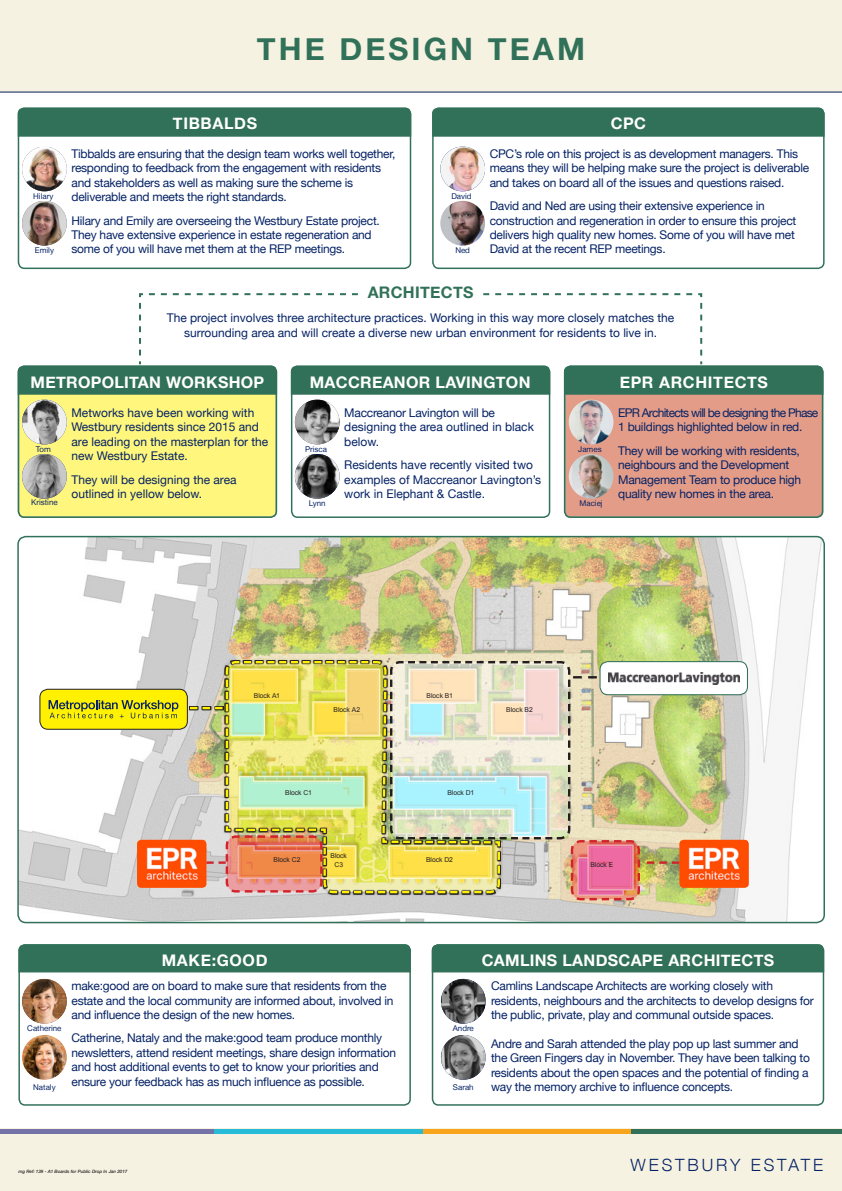
<style>
.page{position:relative;width:842px;height:1191px;background:#fff}
.page>*{position:absolute;margin:0;border:0;box-sizing:border-box;transform-origin:0 0}
.t1{font:700 30.8px "Helvetica Neue";letter-spacing:.1em;color:#327159}
.t2{font:300 16.9px "Helvetica Neue";letter-spacing:.17em;color:#052265}
.t3{font:700 16px "Helvetica Neue";letter-spacing:.02em;color:#fff}
.t4{font:700 16px "Helvetica Neue";letter-spacing:.04em;color:#fff}
.t5{font:700 16px "Helvetica Neue";letter-spacing:.02em;color:#327159}
.t6{font:12px/14.4px "Helvetica Neue";letter-spacing:-.02em;color:#052265}
.t7{font:12px/14.4px "Helvetica Neue";color:#052265}
.t8{font:12px/14.4px "Helvetica Neue";letter-spacing:-.06em;color:#052265}
.t9{font:7.9px "Helvetica Neue LT";color:#052265}
.t10{font:6.8px/8.1px "Arial";letter-spacing:-.005em;color:#231f20;text-align:center}
.t11{font:italic 500 4.5px "Helvetica Neue";color:#231f20}
</style>
<div class="page">
<div style="left:0;top:0;width:842px;height:93px;background:#f6f2e2"></div>
<div style="left:18px;top:108px;width:393px;height:161px;border:1px solid #327159;border-radius:6px"></div>
<div style="left:432px;top:108px;width:392px;height:161px;border:1px solid #327159;border-radius:6px"></div>
<div style="left:18px;top:108px;width:393px;height:29px;background:#327159"></div>
<div style="left:432px;top:108px;width:392px;height:29px;background:#327159"></div>
<div style="left:18px;top:944px;width:393px;height:161px;border:1px solid #327159;border-radius:6px"></div>
<div style="left:432px;top:944px;width:392px;height:161px;border:1px solid #327159;border-radius:6px"></div>
<div style="left:18px;top:944px;width:393px;height:28px;background:#327159"></div>
<div style="left:432px;top:944px;width:392px;height:28px;background:#327159"></div>
<img style="left:22px;top:147px;width:45px;height:44px">
<svg style="left:22px;top:979px;width:45px;height:44px"></svg>
<img style="left:22px;top:979px;width:45px;height:44px;border-radius:22px">
<img style="left:441px;top:979px;width:45px;height:44px;border-radius:22px">
<img style="left:440px;top:147px;width:45px;height:44px;border-radius:22px">
<img style="left:22px;top:201px;width:45px;height:45px">
<img style="left:22px;top:1035px;width:45px;height:44px;border-radius:22px">
<img style="left:441px;top:1035px;width:45px;height:44px;border-radius:22px">
<img style="left:440px;top:201px;width:45px;height:45px;border-radius:22px">
<img style="left:19px;top:536px;width:805px;height:386px">
<img style="left:137px;top:839px;width:53px;height:49px">
<svg style="left:647px;top:861px;width:32px;height:2px"></svg>
<img style="left:679px;top:839px;width:70px;height:49px">
<div style="left:40px;top:689px;width:147px;height:40px;background:#fff101;border-radius:8px"></div>
<div style="left:40px;top:689px;width:148px;height:40px;border:1px solid #231f20;border-radius:8px"></div>
<svg style="left:49px;top:700px;width:129px;height:18px"></svg>
<div style="left:600px;top:661px;width:147px;height:33px;background:#fff;border-radius:8px"></div>
<div style="left:599px;top:661px;width:149px;height:34px;border:1px solid #327159;border-radius:8px"></div>
<img style="left:641px;top:673px;width:98px;height:11px">
<div style="left:565px;top:366px;width:258px;height:151px;background:#e39c88;border-radius:6px"></div>
<div style="left:18px;top:366px;width:258px;height:151px;background:#fff77d;border-radius:6px"></div>
<div style="left:291px;top:366px;width:259px;height:152px;border:1px solid #327159;border-radius:6px"></div>
<svg style="left:138px;top:293px;width:565px;height:73px"></svg>
<div style="left:360px;top:282px;width:121px;height:19px;background:#fff"></div>
<svg style="left:291px;top:366px;width:259px;height:78px"></svg>
<img style="left:295px;top:400px;width:45px;height:44px;border-radius:22px">
<img style="left:295px;top:454px;width:45px;height:45px">
<div style="left:564px;top:366px;width:259px;height:29px;background:#327159"></div>
<img style="left:569px;top:400px;width:44px;height:44px;border-radius:22px">
<img style="left:569px;top:454px;width:44px;height:45px;border-radius:22px">
<div style="left:18px;top:366px;width:259px;height:29px;background:#327159"></div>
<img style="left:22px;top:400px;width:45px;height:44px;border-radius:22px">
<img style="left:22px;top:454px;width:45px;height:45px;border-radius:22px">
<div style="left:0;top:1128px;width:842px;height:63px;background:#f6f2e2"></div>
<hr style="left:0;top:1129px;width:214px;height:4px;background:#7373a8">
<hr style="left:214px;top:1129px;width:209px;height:4px;background:#26bcd7">
<hr style="left:423px;top:1129px;width:208px;height:4px;background:#f9a51b">
<hr style="left:632px;top:1129px;width:210px;height:4px;background:#327159">
<img style="left:190px;top:660px;width:451px;height:241px">
<div style="left:18px;top:366px;width:259px;height:152px;border:1px solid #327159;border-radius:6px"></div>
<div style="left:564px;top:366px;width:259px;height:152px;border:1px solid #327159;border-radius:6px"></div>
<p class="t1" style="left:257px;top:25px;width:330px">THE DESIGN TEAM</p>
<p class="t4" style="left:173px;top:111px;width:86px">TIBBALDS</p>
<p class="t3" style="left:611px;top:111px;width:36px">CPC</p>
<p class="t6" style="left:490px;top:147px;width:321px">CPC’s role on this project is as development managers. This means they will be helping make sure the project is deliverable and takes on board all of the issues and questions raised.</p>
<p class="t6" style="left:490px;top:199px;width:308px">David and Ned are using their extensive experience in construction and regeneration in order to ensure this project delivers high quality new homes. Some of you will have met</p>
<p class="t6" style="left:71px;top:147px;width:325px">Tibbalds are ensuring that the design team works well together, responding to feedback from the engagement with residents and stakeholders as well as making sure the scheme is deliverable and meets the right standards.</p>
<p class="t6" style="left:71px;top:214px;width:310px">Hilary and Emily are overseeing the Westbury Estate project.<br>They have extensive experience in estate regeneration and some of you will have met them at the REP meetings.</p>
<p class="t9" style="left:33px;top:191px;width:22px">Hilary</p>
<p class="t9" style="left:451px;top:191px;width:22px">David</p>
<p class="t9" style="left:35px;top:245px;width:21px">Emily</p>
<p class="t6" style="left:490px;top:242px;width:177px">David at the recent REP meetings.</p>
<p class="t9" style="left:455px;top:245px;width:16px">Ned</p>
<p class="t5" style="left:368px;top:280px;width:107px">ARCHITECTS</p>
<p class="t7" style="left:167px;top:312px;width:509px;text-align:center">The project involves three architecture practices. Working in this way more closely matches the surrounding area and will create a diverse new urban environment for residents to live in.</p>
<p class="t3" style="left:31px;top:369px;width:235px">METROPOLITAN WORKSHOP</p>
<p class="t3" style="left:310px;top:369px;width:222px">MACCREANOR LAVINGTON</p>
<p class="t4" style="left:620px;top:369px;width:150px">EPR ARCHITECTS</p>
<p class="t9" style="left:36px;top:444px;width:16px">Tom</p>
<p class="t9" style="left:31px;top:498px;width:28px">Kristine</p>
<p class="t7" style="left:71px;top:406px;width:198px">Metworks have been working with<br>Westbury residents since 2015 and are leading on the masterplan for the new Westbury Estate.</p>
<p class="t7" style="left:71px;top:473px;width:167px">They will be designing the area outlined in yellow below.</p>
<p class="t9" style="left:305px;top:444px;width:24px">Prisca</p>
<p class="t9" style="left:309px;top:498px;width:18px">Lynn</p>
<p class="t7" style="left:344px;top:406px;width:191px">Maccreanor Lavington will be designing the area outlined in black below.</p>
<p class="t7" style="left:344px;top:458px;width:198px">Residents have recently visited two examples of Maccreanor Lavington’s work in Elephant &amp; Castle.</p>
<p class="t9" style="left:578px;top:444px;width:25px">James</p>
<p class="t9" style="left:579px;top:498px;width:25px">Maciej</p>
<p class="t8" style="left:618px;top:406px;width:202px">EPR Architects will be designing the Phase<br>1 buildings highlighted below in red.</p>
<p class="t6" style="left:618px;top:444px;width:185px">They will be working with residents, neighbours and the Development<br>Management Team to produce high quality new homes in the area.</p>
<p class="t10" style="left:254px;top:691px;width:27px">Block A1</p>
<p class="t10" style="left:427px;top:691px;width:28px">Block B1</p>
<p class="t10" style="left:334px;top:705px;width:28px">Block A2</p>
<p class="t10" style="left:506px;top:705px;width:28px">Block B2</p>
<p class="t10" style="left:285px;top:789px;width:28px">Block C1</p>
<p class="t10" style="left:447px;top:789px;width:28px">Block D1</p>
<p class="t10" style="left:274px;top:855px;width:28px">Block C2</p>
<p class="t10" style="left:331px;top:852px;width:18px">Block<br>C3</p>
<p class="t10" style="left:426px;top:855px;width:28px">Block D2</p>
<p class="t10" style="left:590px;top:860px;width:24px">Block E</p>
<p class="t4" style="left:162px;top:947px;width:107px">MAKE:GOOD</p>
<p class="t3" style="left:482px;top:947px;width:294px">CAMLINS LANDSCAPE ARCHITECTS</p>
<p class="t6" style="left:71px;top:979px;width:323px">make:good are on board to make sure that residents from the estate and the local community are informed about, involved in and influence the design of the new homes.</p>
<p class="t6" style="left:71px;top:1031px;width:326px">Catherine, Nataly and the make:good team produce monthly newsletters, attend resident meetings, share design information and host additional events to get to know your priorities and ensure your feedback has as much influence as possible.</p>
<p class="t9" style="left:27px;top:1023px;width:36px">Catherine</p>
<p class="t9" style="left:453px;top:1023px;width:23px">Andre</p>
<p class="t9" style="left:33px;top:1082px;width:24px">Nataly</p>
<p class="t9" style="left:453px;top:1082px;width:22px">Sarah</p>
<p class="t6" style="left:491px;top:979px;width:324px">Camlins Landscape Architects are working closely with residents, neighbours and the architects to develop designs for the public, private, play and communal outside spaces.</p>
<p class="t6" style="left:491px;top:1037px;width:320px">Andre and Sarah attended the play pop up last summer and the Green Fingers day in November. They have been talking to residents about the open spaces and the potential of finding a way the memory archive to influence concepts.</p>
<p class="t11" style="left:18px;top:1167px;width:110px">mg Ref: 139 - A1 Boards for Public Drop In Jan 2017</p>
<p class="t2" style="left:631px;top:1151px;width:194px">WESTBURY ESTATE</p>
</div>
